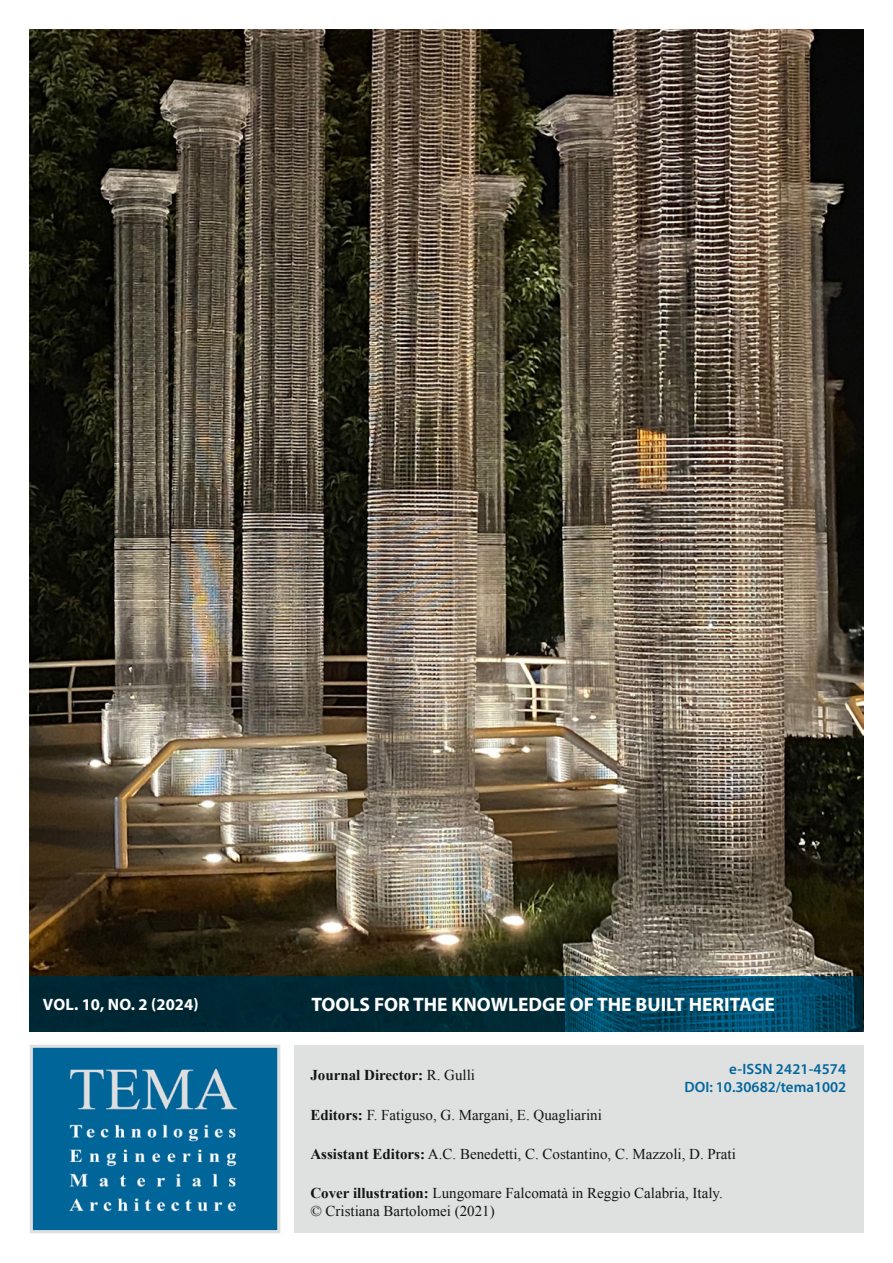
<style>
.page{position:relative;width:893px;height:1263px;background:#fff}
.page>*{position:absolute;margin:0;border:0;box-sizing:border-box;transform-origin:0 0}
.t1{font:700 19.5px "Myriad Pro";color:#fff}
.t2{font:700 16.5px "Myriad Pro";color:#fff}
.t3{font:15px/18px "Times New Roman";color:#131413}
.t4{font:600 15px "Myriad Pro";color:#00669c}
.t5{font:700 15px "Times New Roman";color:#131413}
.s1{font-weight:400}
.s2{font-weight:700}
</style>
<div class="page">
<img style="left:34px;top:1049px;width:242px;height:180px">
<div style="left:30px;top:1045px;width:250px;height:188px;border:3px solid #dfe0e0"></div>
<div style="left:294px;top:1045px;width:569px;height:187px;background:#dfe0e0"></div>
<img style="left:30px;top:30px;width:833px;height:946px">
<svg style="left:30px;top:976px;width:833px;height:55px;background:#003446"></svg>
<p class="t2" style="left:43px;top:993px;width:157px">VOL. 10, NO. 2 (2024)</p>
<p class="t1" style="left:311px;top:991px;width:465px">TOOLS FOR THE KNOWLEDGE OF THE BUILT HERITAGE</p>
<p class="t4" style="left:729px;top:1061px;width:118px">e-ISSN 2421-4574</p>
<p class="t4" style="left:685px;top:1079px;width:163px">DOI: 10.30682/tema1002</p>
<p class="t5" style="left:310px;top:1065px;width:166px">Journal Director: <span class="s1">R. Gulli</span></p>
<p class="t3" style="left:310px;top:1105px;width:293px"><span class="s2">Editors:</span> F. Fatiguso, G. Margani, E. Quagliarini</p>
<p class="t3" style="left:310px;top:1145px;width:427px"><span class="s2">Assistant Editors:</span> A.C. Benedetti, C. Costantino, C. Mazzoli, D. Prati</p>
<p class="t3" style="left:310px;top:1184px;width:414px"><span class="s2">Cover illustration:</span> Lungomare Falcomatà in Reggio Calabria, Italy. © Cristiana Bartolomei (2021)</p>
</div>
